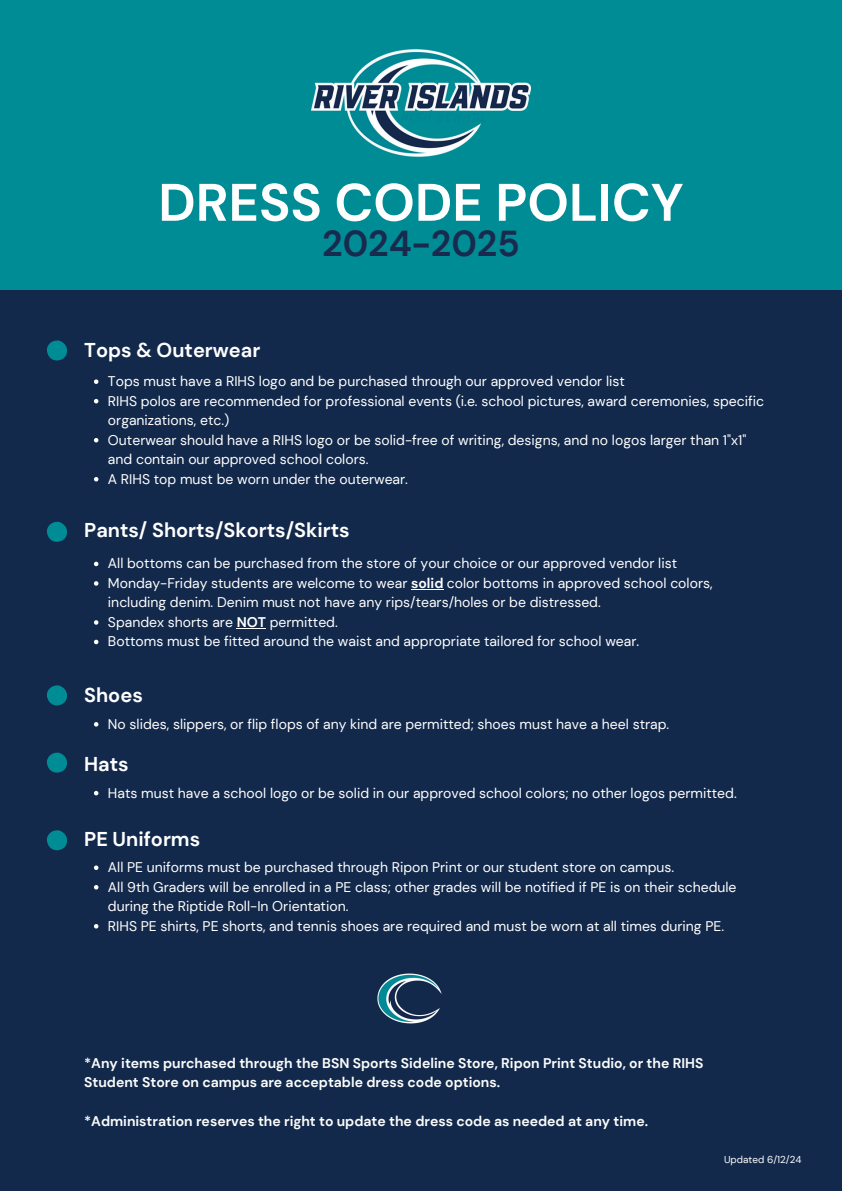
<style>
.page{position:relative;width:842px;height:1191px;background:#fff}
.page>*{position:absolute;margin:0;border:0;box-sizing:border-box;transform-origin:0 0}
.t1{font:700 52.7px "DM Sans";color:#fff}
.t2{font:700 36px "DM Sans";color:#182a4e}
.t3{font:700 20px "DM Sans";color:#fff}
.t4{font:14px/19.5px "DM Sans";color:#fff}
.t5{font:700 14px/19.5px "DM Sans";color:#fbfcfc}
.t6{font:10px "DM Sans";color:#fff}
.s1{font-weight:700}
</style>
<div class="page">
<div style="left:0;top:0;width:842px;height:1190px;background:#008c95"></div>
<div style="left:0;top:290px;width:842px;height:900px;background:#13294b"></div>
<svg style="left:47px;top:340px;width:20px;height:20px"></svg>
<img style="left:311px;top:49px;width:220px;height:108px">
<svg style="left:47px;top:521px;width:20px;height:21px"></svg>
<svg style="left:47px;top:685px;width:20px;height:20px"></svg>
<svg style="left:47px;top:752px;width:20px;height:20px"></svg>
<svg style="left:47px;top:830px;width:20px;height:20px"></svg>
<img style="left:377px;top:973px;width:65px;height:51px">
<svg style="left:94px;top:379px;width:4px;height:5px"></svg>
<svg style="left:94px;top:399px;width:4px;height:4px"></svg>
<svg style="left:94px;top:438px;width:4px;height:4px"></svg>
<svg style="left:94px;top:477px;width:4px;height:4px"></svg>
<svg style="left:94px;top:561px;width:4px;height:5px"></svg>
<svg style="left:94px;top:581px;width:4px;height:4px"></svg>
<hr style="left:411px;top:588px;width:32px;height:1px;background:#fff">
<svg style="left:94px;top:620px;width:4px;height:4px"></svg>
<svg style="left:94px;top:639px;width:4px;height:5px"></svg>
<svg style="left:94px;top:722px;width:4px;height:4px"></svg>
<svg style="left:94px;top:790px;width:4px;height:5px"></svg>
<svg style="left:94px;top:865px;width:4px;height:4px"></svg>
<svg style="left:94px;top:885px;width:4px;height:4px"></svg>
<svg style="left:94px;top:924px;width:4px;height:4px"></svg>
<h2 class="t1" style="left:158px;top:168px;width:527px">DRESS CODE POLICY</h2>
<p class="t2" style="left:322px;top:220px;width:199px">2024-2025</p>
<p class="t3" style="left:84px;top:337px;width:178px">Tops &amp; Outerwear</p>
<h3 class="t4" style="left:108px;top:371px;width:518px">Tops must have a RIHS logo and be purchased through our approved vendor list</h3>
<p class="t4" style="left:108px;top:391px;width:658px">RIHS polos are recommended for professional events (i.e. school pictures, award ceremonies, specific organizations, etc.)</p>
<p class="t4" style="left:108px;top:430px;width:640px">Outerwear should have a RIHS logo or be solid-free of writing, designs, and no logos larger than 1"x1" and contain our approved school colors.</p>
<p class="t4" style="left:108px;top:469px;width:302px">A RIHS top must be worn under the outerwear.</p>
<p class="t3" style="left:84px;top:517px;width:267px">Pants/ Shorts/Skorts/Skirts</p>
<h3 class="t4" style="left:108px;top:554px;width:571px">All bottoms can be purchased from the store of your choice or our approved vendor list</h3>
<p class="t4" style="left:108px;top:573px;width:606px">Monday-Friday students are welcome to wear <span class="s1">solid</span> color bottoms in approved school colors, including denim. Denim must not have any rips/tears/holes or be distressed.</p>
<p class="t4" style="left:108px;top:612px;width:231px">Spandex shorts are <span class="s1">NOT</span> permitted.</p>
<p class="t4" style="left:108px;top:632px;width:533px">Bottoms must be fitted around the waist and appropriate tailored for school wear.</p>
<p class="t3" style="left:84px;top:682px;width:60px">Shoes</p>
<p class="t4" style="left:108px;top:714px;width:563px">No slides, slippers, or flip flops of any kind are permitted; shoes must have a heel strap.</p>
<p class="t3" style="left:84px;top:751px;width:46px">Hats</p>
<h3 class="t4" style="left:108px;top:783px;width:630px">Hats must have a school logo or be solid in our approved school colors; no other logos permitted.</h3>
<p class="t3" style="left:84px;top:825px;width:117px">PE Uniforms</p>
<h3 class="t4" style="left:108px;top:857px;width:568px">All PE uniforms must be purchased through Ripon Print or our student store on campus.</h3>
<p class="t4" style="left:108px;top:877px;width:630px">All 9th Graders will be enrolled in a PE class; other grades will be notified if PE is on their schedule during the Riptide Roll-In Orientation.</p>
<p class="t4" style="left:108px;top:916px;width:618px">RIHS PE shirts, PE shorts, and tennis shoes are required and must be worn at all times during PE.</p>
<h3 class="t5" style="left:84px;top:1052px;width:621px">*Any items purchased through the BSN Sports Sideline Store, Ripon Print Studio, or the RIHS<br>Student Store on campus are acceptable dress code options.</h3>
<p class="t5" style="left:84px;top:1111px;width:565px">*Administration reserves the right to update the dress code as needed at any time.</p>
<p class="t6" style="left:724px;top:1153px;width:79px">Updated 6/12/24</p>
</div>
